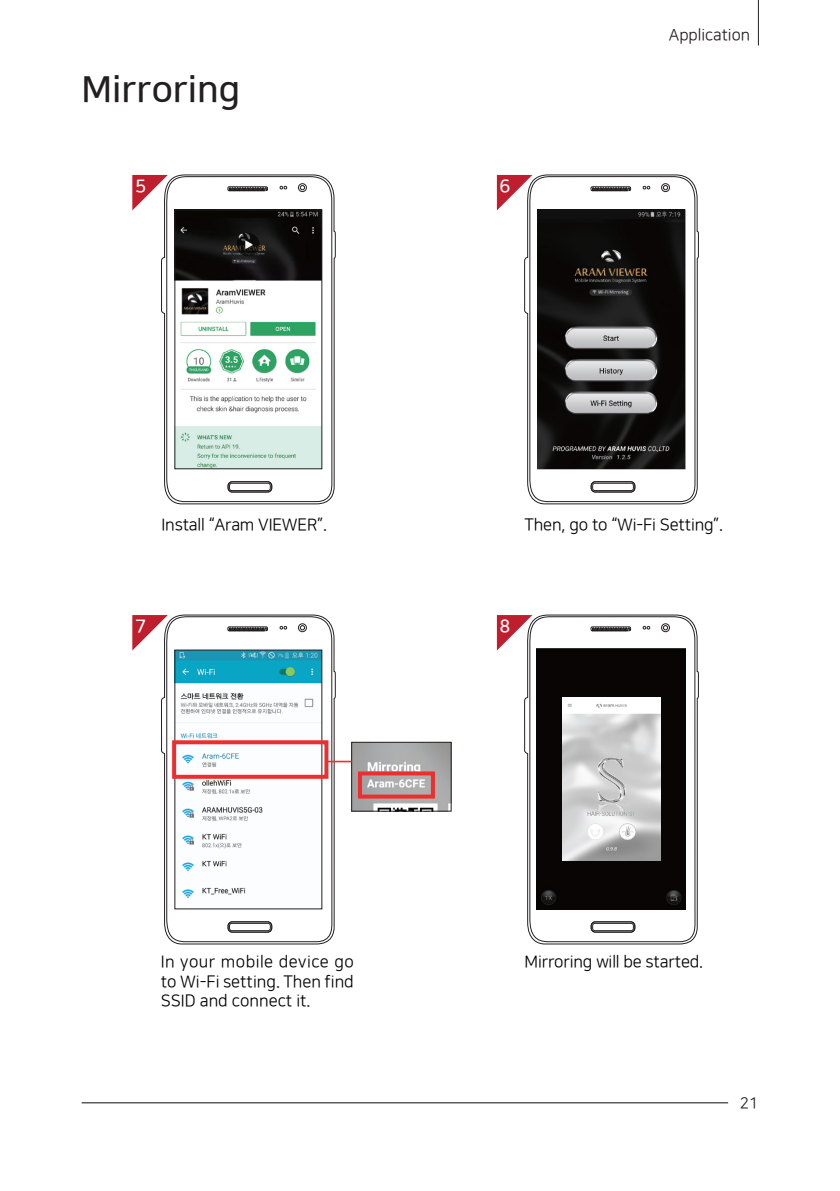
<style>
.page{position:relative;width:840px;height:1191px;background:#fff}
.page>*{position:absolute;margin:0;border:0;box-sizing:border-box;transform-origin:0 0}
.t1{font:36px "Nanum Square B";color:#231f20}
.t2{font:18px "Nanum Square B";color:#fff}
.t3{font:16.4px/19.8px "Nanum Square R";letter-spacing:-.01em;color:#000}
.t4{font:16.4px "Nanum Square R";letter-spacing:.03em;color:#000}
.t5{font:16px "Nanum Square R";color:#231f20}
.t6{font:15.4px "Nanum Square R";color:#231f20}
</style>
<div class="page">
<hr style="left:82px;top:1102px;width:645px;height:1px;background:#231f20">
<hr style="left:757px;top:0;width:1px;height:46px;background:#231f20">
<svg style="left:160px;top:174px;width:176px;height:331px"></svg>
<svg style="left:166px;top:176px;width:166px;height:326px"></svg>
<div style="left:174px;top:209px;width:148px;height:260px;border:1px solid #231f20"></div>
<div style="left:227px;top:481px;width:45px;height:11px;border:1px solid #231f20;border-radius:4px"></div>
<div style="left:229px;top:483px;width:41px;height:8px;border:1px solid #231f20;border-radius:2px"></div>
<svg style="left:300px;top:185px;width:5px;height:5px"></svg>
<svg style="left:279px;top:186px;width:8px;height:3px"></svg>
<div style="left:298px;top:183px;width:9px;height:9px;border:1px solid #231f20;border-radius:50%"></div>
<svg style="left:227px;top:186px;width:41px;height:6px"></svg>
<svg style="left:523px;top:174px;width:176px;height:331px"></svg>
<svg style="left:528px;top:176px;width:167px;height:326px"></svg>
<div style="left:590px;top:481px;width:45px;height:11px;border:1px solid #231f20;border-radius:4px"></div>
<div style="left:592px;top:483px;width:41px;height:8px;border:1px solid #231f20;border-radius:2px"></div>
<svg style="left:662px;top:185px;width:5px;height:5px"></svg>
<svg style="left:642px;top:186px;width:8px;height:3px"></svg>
<div style="left:660px;top:183px;width:9px;height:9px;border:1px solid #231f20;border-radius:50%"></div>
<svg style="left:589px;top:186px;width:42px;height:6px"></svg>
<img style="left:537px;top:210px;width:147px;height:258px">
<div style="left:540px;top:211px;width:96px;height:8px;background:#111010"></div>
<svg style="left:496px;top:615px;width:27px;height:35px"></svg>
<img style="left:353px;top:744px;width:96px;height:65px">
<svg style="left:161px;top:614px;width:175px;height:331px"></svg>
<svg style="left:166px;top:616px;width:166px;height:326px"></svg>
<div style="left:227px;top:921px;width:45px;height:11px;border:1px solid #231f20;border-radius:4px"></div>
<div style="left:229px;top:923px;width:41px;height:8px;border:1px solid #231f20;border-radius:2px"></div>
<svg style="left:300px;top:625px;width:5px;height:5px"></svg>
<svg style="left:279px;top:626px;width:8px;height:3px"></svg>
<div style="left:298px;top:623px;width:9px;height:9px;border:1px solid #231f20;border-radius:50%"></div>
<svg style="left:227px;top:626px;width:41px;height:6px"></svg>
<div style="left:172px;top:740px;width:156px;height:39px;border:4px solid #ee2d2e"></div>
<div style="left:351px;top:742px;width:100px;height:69px;border:1px solid #231f20"></div>
<div style="left:358px;top:771px;width:76px;height:27px;border:4px solid #ee2d2e"></div>
<hr style="left:326px;top:760px;width:25px;height:2px;background:#ee2d2e">
<svg style="left:132px;top:175px;width:36px;height:35px"></svg>
<svg style="left:496px;top:175px;width:36px;height:35px"></svg>
<svg style="left:132px;top:615px;width:36px;height:35px"></svg>
<svg style="left:523px;top:614px;width:176px;height:331px"></svg>
<svg style="left:528px;top:616px;width:167px;height:326px"></svg>
<div style="left:590px;top:921px;width:45px;height:11px;border:1px solid #231f20;border-radius:4px"></div>
<div style="left:592px;top:923px;width:41px;height:8px;border:1px solid #231f20;border-radius:2px"></div>
<svg style="left:662px;top:625px;width:5px;height:5px"></svg>
<svg style="left:642px;top:626px;width:8px;height:3px"></svg>
<div style="left:660px;top:623px;width:9px;height:9px;border:1px solid #231f20;border-radius:50%"></div>
<svg style="left:589px;top:626px;width:42px;height:6px"></svg>
<div style="left:536px;top:649px;width:149px;height:260px;background:#090504"></div>
<img style="left:562px;top:697px;width:98px;height:163px">
<h1 class="t1" style="left:82px;top:70px;width:160px">Mirroring</h1>
<p class="t2" style="left:135px;top:177px;width:12px">5</p>
<p class="t2" style="left:499px;top:177px;width:12px">6</p>
<p class="t5" style="left:668px;top:26px;width:83px">Application</p>
<p class="t3" style="left:161px;top:515px;width:167px">Install “Aram VIEWER”.</p>
<p class="t2" style="left:135px;top:617px;width:12px">7</p>
<p class="t3" style="left:524px;top:515px;width:200px">Then, go to “Wi-Fi Setting”.</p>
<p class="t2" style="left:499px;top:617px;width:12px">8</p>
<p class="t4" style="left:161px;top:953px;width:194px">In your mobile device go</p>
<p class="t3" style="left:524px;top:952px;width:180px">Mirroring will be started.</p>
<p class="t3" style="left:161px;top:971px;width:194px">to Wi-Fi setting. Then find<br>SSID and connect it.</p>
<p class="t6" style="left:739px;top:1095px;width:20px">21</p>
</div>
